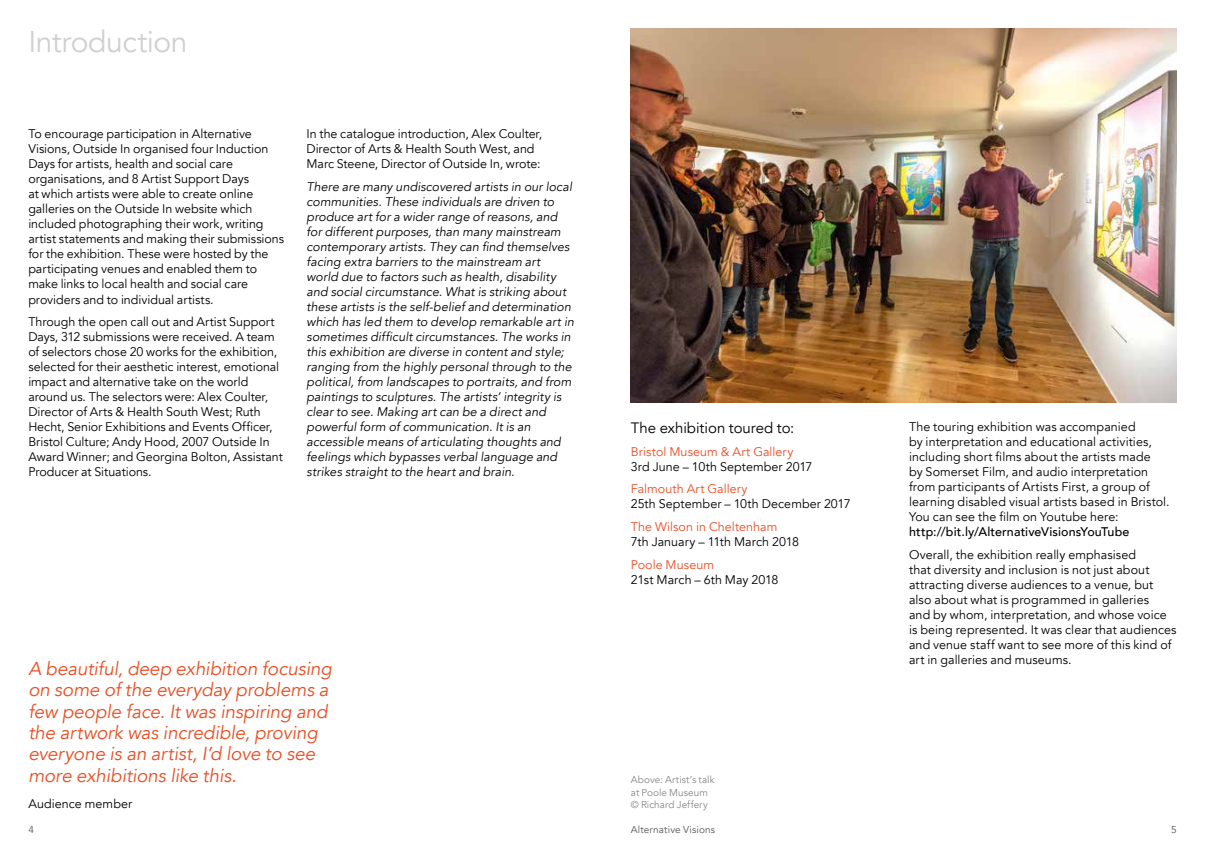
<style>
.page{position:relative;width:1205px;height:851px;background:#fff}
.page>*{position:absolute;margin:0;border:0;box-sizing:border-box;transform-origin:0 0}
.t1{font:30px "Avenir";letter-spacing:-.015em;color:#d0d0d0}
.t2{font:italic 18.75px/21.4px "Avenir";letter-spacing:-.005em;color:#e94e24}
.t3{font:15px "Avenir";letter-spacing:-.005em;color:#000}
.t4{font:12.5px/15px "Avenir";color:#000}
.t5{font:italic 12.5px/15px "Avenir";letter-spacing:.005em;color:#000}
.t6{font:12.5px "Avenir";letter-spacing:.005em;color:#e94e24}
.t7{font:500 12.5px "Avenir";letter-spacing:.01em;color:#000}
.t8{font:10px/12.5px "Avenir";letter-spacing:.005em;color:#878787}
.t9{font:10px "Avenir";letter-spacing:.015em;color:#575756}
</style>
<div class="page">
<img style="left:631px;top:28px;width:545px;height:374px">
<h1 class="t1" style="left:28px;top:24px;width:161px">Introduction</h1>
<p class="t4" style="left:28px;top:127px;width:257px">To encourage participation in Alternative Visions, Outside In organised four Induction Days for artists, health and social care organisations, and 8 Artist Support Days<br>at which artists were able to create online galleries on the Outside In website which included photographing their work, writing artist statements and making their submissions for the exhibition. These were hosted by the participating venues and enabled them to make links to local health and social care providers and to individual artists.</p>
<p class="t4" style="left:28px;top:314px;width:256px">Through the open call out and Artist Support Days, 312 submissions were received. A team of selectors chose 20 works for the exhibition, selected for their aesthetic interest, emotional impact and alternative take on the world around us. The selectors were: Alex Coulter, Director of Arts &amp; Health South West; Ruth Hecht, Senior Exhibitions and Events Officer, Bristol Culture; Andy Hood, 2007 Outside In Award Winner; and Georgina Bolton, Assistant Producer at Situations.</p>
<p class="t4" style="left:306px;top:127px;width:237px">In the catalogue introduction, Alex Coulter,<br>Director of Arts &amp; Health South West, and<br>Marc Steene, Director of Outside In, wrote:</p>
<p class="t5" style="left:306px;top:179px;width:269px">There are many undiscovered artists in our local communities. These individuals are driven to produce art for a wider range of reasons, and for different purposes, than many mainstream contemporary artists. They can find themselves facing extra barriers to the mainstream art world due to factors such as health, disability and social circumstance. What is striking about these artists is the self-belief and determination which has led them to develop remarkable art in sometimes difficult circumstances. The works in this exhibition are diverse in content and style; ranging from the highly personal through to the political, from landscapes to portraits, and from paintings to sculptures. The artists’ integrity is clear to see. Making art can be a direct and powerful form of communication. It is an accessible means of articulating thoughts and feelings which bypasses verbal language and strikes straight to the heart and brain.</p>
<h2 class="t2" style="left:28px;top:658px;width:305px">A beautiful, deep exhibition focusing on some of the everyday problems a few people face. It was inspiring and the artwork was incredible, proving everyone is an artist, I’d love to see more exhibitions like this.</h2>
<p class="t4" style="left:28px;top:796px;width:105px">Audience member</p>
<p class="t3" style="left:631px;top:419px;width:165px">The exhibition toured to:</p>
<p class="t6" style="left:631px;top:444px;width:164px">Bristol Museum &amp; Art Gallery</p>
<p class="t4" style="left:631px;top:459px;width:183px">3rd June – 10th September 2017</p>
<p class="t6" style="left:631px;top:481px;width:118px">Falmouth Art Gallery</p>
<p class="t4" style="left:631px;top:497px;width:221px">25th September – 10th December 2017</p>
<p class="t6" style="left:631px;top:519px;width:148px">The Wilson in Cheltenham</p>
<p class="t4" style="left:631px;top:534px;width:170px">7th January – 11th March 2018</p>
<p class="t6" style="left:631px;top:556px;width:85px">Poole Museum</p>
<p class="t4" style="left:631px;top:572px;width:149px">21st March – 6th May 2018</p>
<p class="t8" style="left:631px;top:773px;width:85px">Above: Artist’s talk at Poole Museum © Richard Jeffery</p>
<p class="t4" style="left:909px;top:419px;width:262px">The touring exhibition was accompanied<br>by interpretation and educational activities, including short films about the artists made<br>by Somerset Film, and audio interpretation from participants of Artists First, a group of learning disabled visual artists based in Bristol.<br>You can see the film on Youtube here:</p>
<p class="t7" style="left:909px;top:520px;width:222px">http://bit.ly/AlternativeVisionsYouTube</p>
<p class="t4" style="left:909px;top:547px;width:269px">Overall, the exhibition really emphasised<br>that diversity and inclusion is not just about attracting diverse audiences to a venue, but also about what is programmed in galleries<br>and by whom, interpretation, and whose voice is being represented. It was clear that audiences and venue staff want to see more of this kind of art in galleries and museums.</p>
<p class="t9" style="left:28px;top:823px;width:7px">4</p>
<p class="t9" style="left:631px;top:823px;width:86px">Alternative Visions</p>
<p class="t9" style="left:1171px;top:823px;width:7px">5</p>
</div>
